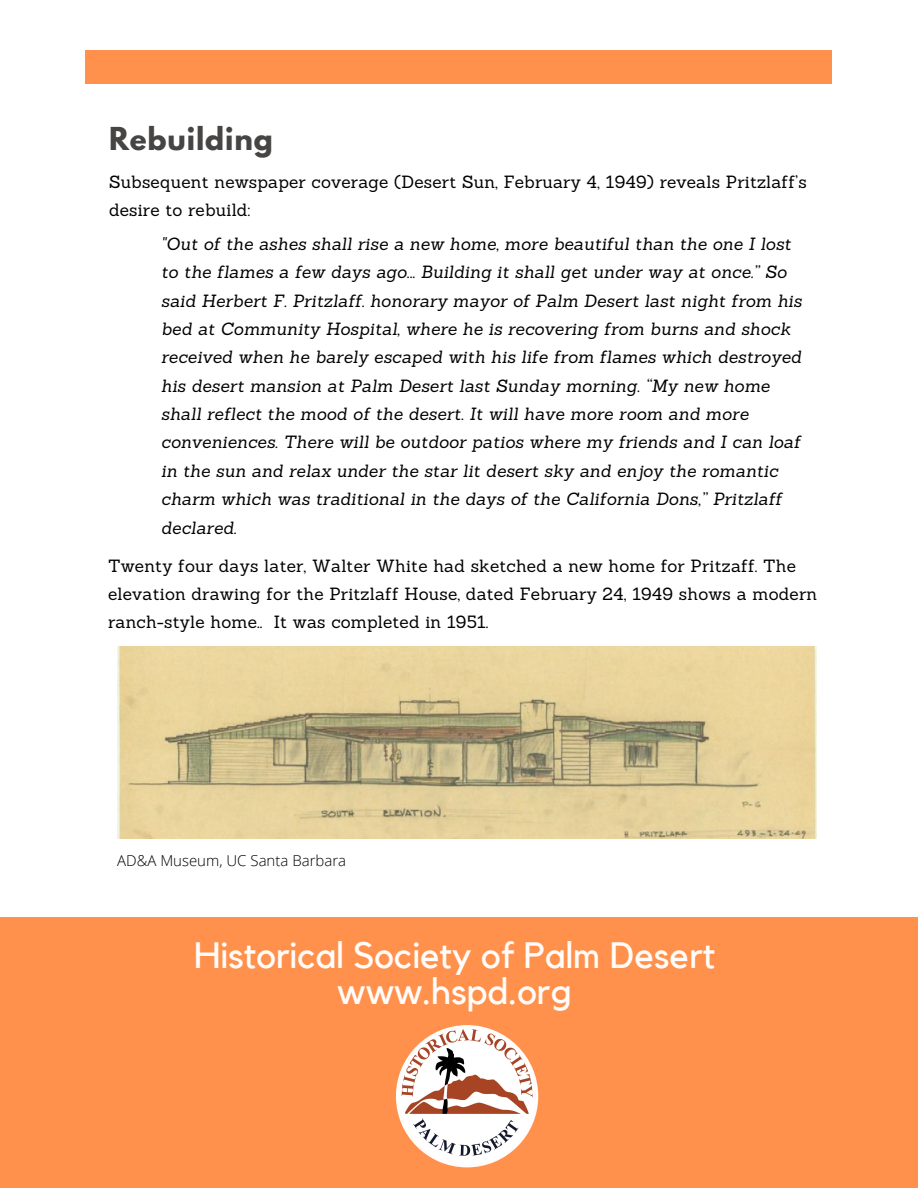
<style>
.page{position:relative;width:918px;height:1188px;background:#fff}
.page>*{position:absolute;margin:0;border:0;box-sizing:border-box;transform-origin:0 0}
.t1{font:36.6px "Kollektif";color:#fffcf9}
.t2{font:700 28.05px "League Spartan";letter-spacing:.03em;color:#464544}
.t3{font:italic 17.25px/28.3px "Sanchez";letter-spacing:.01em;color:#000}
.t4{font:17.25px/28.2px "Sanchez";letter-spacing:.01em;color:#000}
.t5{font:300 15px "Open Sans";color:#000}
</style>
<div class="page">
<div style="left:85px;top:50px;width:747px;height:34px;background:#ff914d"></div>
<img style="left:117px;top:647px;width:700px;height:192px">
<div style="left:0;top:917px;width:918px;height:271px;background:#ff914d"></div>
<svg style="left:396px;top:1025px;width:142px;height:142px"></svg>
<p class="t2" style="left:109px;top:125px;width:166px">Rebuilding</p>
<p class="t4" style="left:109px;top:167px;width:699px">Subsequent newspaper coverage (Desert Sun, February 4, 1949) reveals Pritzlaff’s desire to rebuild:</p>
<p class="t3" style="left:161px;top:229px;width:642px">"Out of the ashes shall rise a new home, more beautiful than the one I lost to the flames a few days ago... Building it shall get under way at once.” So said Herbert F. Pritzlaff. honorary mayor of Palm Desert last night from his bed at Community Hospital, where he is recovering from burns and shock received when he barely escaped with his life from flames which destroyed his desert mansion at Palm Desert last Sunday morning. “My new home shall reflect the mood of the desert. It will have more room and more conveniences. There will be outdoor patios where my friends and I can loaf in the sun and relax under the star lit desert sky and enjoy the romantic charm which was traditional in the days of the California Dons,” Pritzlaff declared.</p>
<p class="t4" style="left:108px;top:552px;width:711px">Twenty four days later, Walter White had sketched a new home for Pritzaff. The elevation drawing for the Pritzlaff House, dated February 24, 1949 shows a modern ranch-style home.. It was completed in 1951.</p>
<p class="t5" style="left:117px;top:850px;width:230px">AD&amp;A Museum, UC Santa Barbara</p>
<p class="t1" style="left:194px;top:938px;width:523px">Historical Society of Palm Desert</p>
<p class="t1" style="left:337px;top:974px;width:236px">www.hspd.org</p>
</div>
